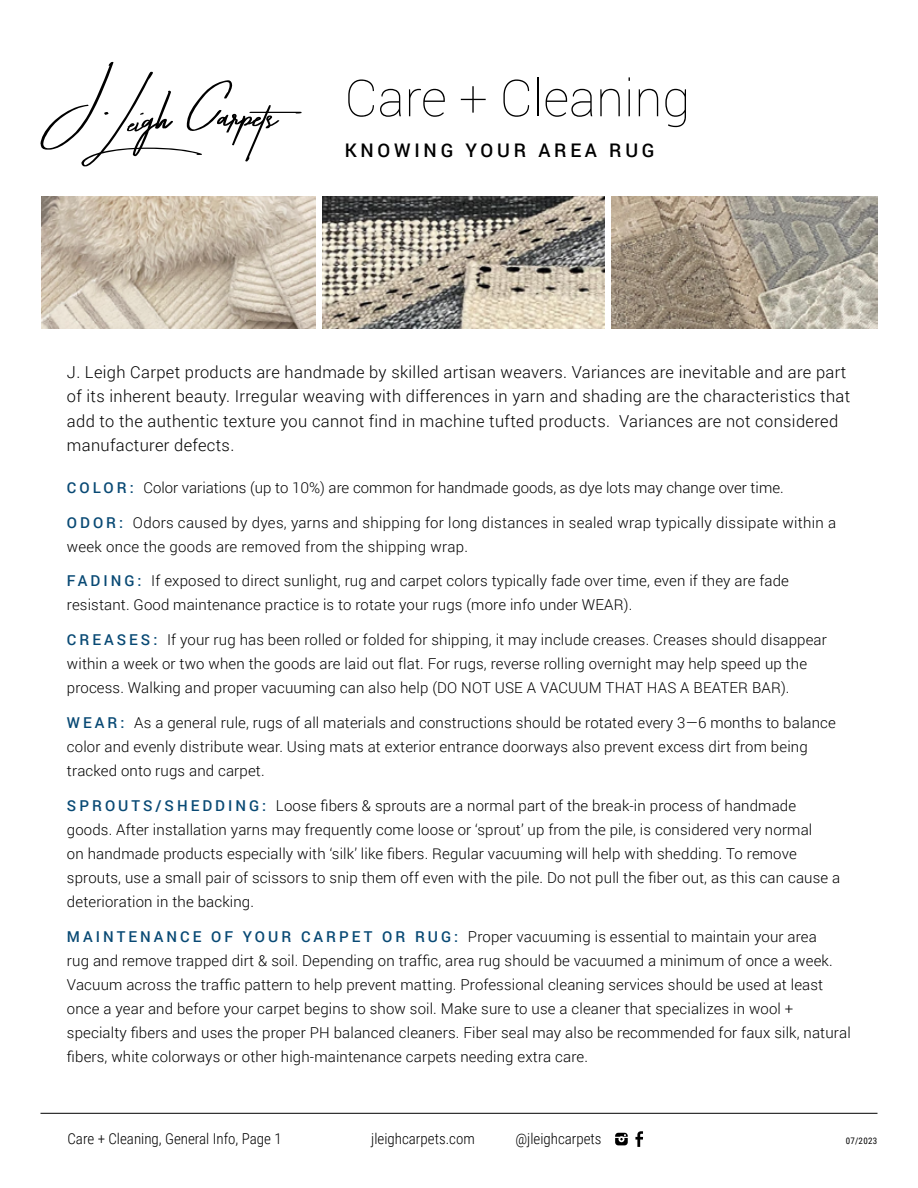
<style>
.page{position:relative;width:918px;height:1188px;background:#fff}
.page>*{position:absolute;margin:0;border:0;box-sizing:border-box;transform-origin:0 0}
.t1{font:100 51px "Roboto";color:#000}
.t2{font:500 18.75px "Roboto";letter-spacing:.2em;color:#000}
.t3{font:300 16.5px/24px "Roboto";letter-spacing:.02em;color:#000}
.t4{font:300 15px/24px "Roboto";letter-spacing:.01em;color:#000}
.t5{font:300 15px "Roboto Condensed";color:#000}
.t6{font:9px "Roboto Condensed";letter-spacing:.035em;color:#000}
.s1{font-weight:500;color:#084974}
</style>
<div class="page">
<img style="left:611px;top:196px;width:267px;height:132px">
<img style="left:41px;top:196px;width:274px;height:132px">
<img style="left:323px;top:196px;width:281px;height:132px">
<svg style="left:40px;top:62px;width:262px;height:104px"></svg>
<hr style="left:40px;top:1113px;width:838px;height:1px;background:#000">
<svg style="left:615px;top:1133px;width:13px;height:12px"></svg>
<svg style="left:635px;top:1131px;width:8px;height:16px"></svg>
<h1 class="t1" style="left:345px;top:63px;width:347px">Care + Cleaning</h1>
<p class="t2" style="left:345px;top:137px;width:311px">KNOWING YOUR AREA RUG</p>
<p class="t3" style="left:67px;top:360px;width:785px">J. Leigh Carpet products are handmade by skilled artisan weavers. Variances are inevitable and are part of its inherent beauty. Irregular weaving with differences in yarn and shading are the characteristics that add to the authentic texture you cannot find in machine tufted products. Variances are not considered manufacturer defects.</p>
<p class="t4" style="left:67px;top:475px;width:718px"><span class="s1">C O L O R :</span> Color variations (up to 10%) are common for handmade goods, as dye lots may change over time.</p>
<p class="t4" style="left:67px;top:510px;width:771px"><span class="s1">O D O R :</span> Odors caused by dyes, yarns and shipping for long distances in sealed wrap typically dissipate within a week once the goods are removed from the shipping wrap.</p>
<p class="t4" style="left:67px;top:569px;width:724px"><span class="s1">FA D I N G :</span> If exposed to direct sunlight, rug and carpet colors typically fade over time, even if they are fade resistant. Good maintenance practice is to rotate your rugs (more info under WEAR).</p>
<p class="t4" style="left:67px;top:627px;width:761px"><span class="s1">C R E A S E S :</span> If your rug has been rolled or folded for shipping, it may include creases. Creases should disappear within a week or two when the goods are laid out flat. For rugs, reverse rolling overnight may help speed up the process. Walking and proper vacuuming can also help (DO NOT USE A VACUUM THAT HAS A BEATER BAR).</p>
<p class="t4" style="left:67px;top:710px;width:770px"><span class="s1">W E A R :</span> As a general rule, rugs of all materials and constructions should be rotated every 3—6 months to balance color and evenly distribute wear. Using mats at exterior entrance doorways also prevent excess dirt from being tracked onto rugs and carpet.</p>
<p class="t4" style="left:67px;top:793px;width:775px"><span class="s1">S P R O U T S / S H E D D I N G :</span> Loose fibers &amp; sprouts are a normal part of the break-in process of handmade goods. After installation yarns may frequently come loose or ‘sprout’ up from the pile, is considered very normal<br>on handmade products especially with ‘silk’ like fibers. Regular vacuuming will help with shedding. To remove sprouts, use a small pair of scissors to snip them off even with the pile. Do not pull the fiber out, as this can cause a deterioration in the backing.</p>
<p class="t4" style="left:67px;top:924px;width:785px"><span class="s1">M A I N T E N A N C E O F Y O U R C A R P E T O R R U G :</span> Proper vacuuming is essential to maintain your area<br>rug and remove trapped dirt &amp; soil. Depending on traffic, area rug should be vacuumed a minimum of once a week.<br>Vacuum across the traffic pattern to help prevent matting. Professional cleaning services should be used at least once a year and before your carpet begins to show soil. Make sure to use a cleaner that specializes in wool + specialty fibers and uses the proper PH balanced cleaners. Fiber seal may also be recommended for faux silk, natural fibers, white colorways or other high-maintenance carpets needing extra care.</p>
<p class="t5" style="left:68px;top:1128px;width:216px">Care + Cleaning, General Info, Page 1</p>
<p class="t5" style="left:371px;top:1128px;width:105px">jleighcarpets.com</p>
<p class="t5" style="left:515px;top:1128px;width:88px">@jleighcarpets</p>
<p class="t6" style="left:846px;top:1135px;width:33px">07/2023</p>
</div>
